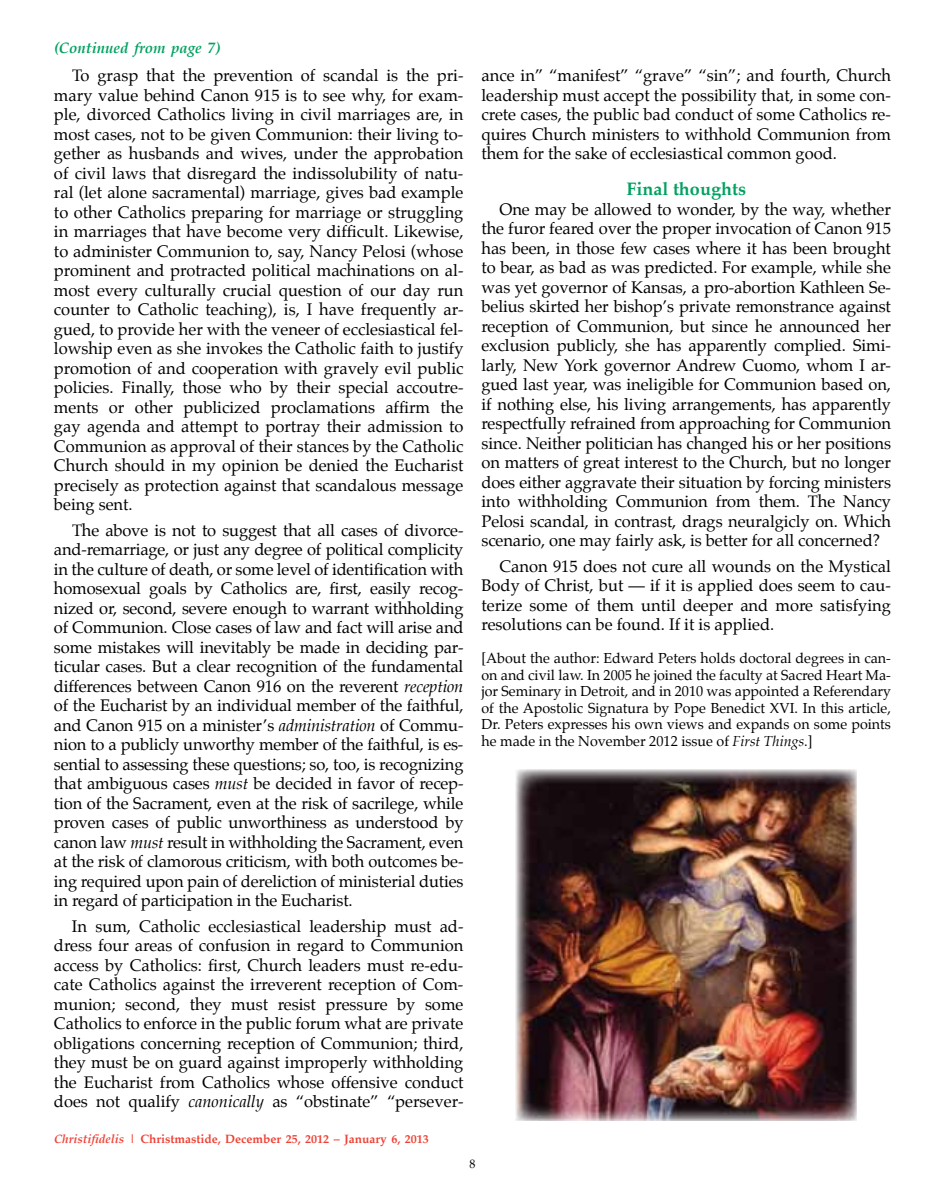
<style>
.page{position:relative;width:945px;height:1188px;background:#fff}
.page>*{position:absolute;margin:0;border:0;box-sizing:border-box;transform-origin:0 0}
.t1{font:700 18px "Palatino";color:#00a160}
.t2{font:16.5px/19.5px "Palatino";color:#000;text-align:justify}
.t3{font:italic 700 15px "Palatino";color:#00a160}
.t4{font:14.25px/16.5px "Palatino";color:#000;text-align:justify}
.t5{font:700 12px "Palatino";color:#ef4135}
.t6{font:12px "Palatino";color:#000}
.s1{font-style:italic}
</style>
<div class="page">
<img style="left:516px;top:769px;width:341px;height:351px">
<p class="t3" style="left:54px;top:39px;width:168px">(Continued from page 7)</p>
<p class="t2" style="left:54px;top:67px;width:411px;text-indent:18px">To grasp that the prevention of scandal is the pri&shy;mary value behind Canon 915 is to see why, for exam&shy;ple, divorced Catholics living in civil marriages are, in most cases, not to be given Communion: their living to&shy;gether as husbands and wives, under the approbation of civil laws that disregard the indissolubility of natu&shy;ral (let alone sacramental) marriage, gives bad example to other Catholics preparing for marriage or struggling in marriages that have become very difficult. Likewise, to administer Communion to, say, Nancy Pelosi (whose prominent and protracted political machinations on al&shy;most every culturally crucial question of our day run counter to Catholic teaching), is, I have frequently ar&shy;gued, to provide her with the veneer of ecclesiastical fel&shy;lowship even as she invokes the Catholic faith to justify promotion of and cooperation with gravely evil public policies. Finally, those who by their special accoutre&shy;ments or other publicized proclamations affirm the gay agenda and attempt to portray their admission to Communion as approval of their stances by the Catholic Church should in my opinion be denied the Eucharist precisely as protection against that scandalous message being sent.</p>
<p class="t2" style="left:54px;top:522px;width:411px;text-indent:18px">The above is not to suggest that all cases of divorce&shy;and-remarriage, or just any degree of political complicity in the culture of death, or some level of identification with homosexual goals by Catholics are, first, easily recog&shy;nized or, second, severe enough to warrant withholding of Communion. Close cases of law and fact will arise and some mistakes will inevitably be made in deciding par&shy;ticular cases. But a clear recognition of the fundamental differences between Canon 916 on the reverent <span class="s1">reception </span>of the Eucharist by an individual member of the faithful, and Canon 915 on a minister’s <span class="s1">administration</span> of Commu&shy;nion to a publicly unworthy member of the faithful, is es&shy;sential to assessing these questions; so, too, is recognizing that ambiguous cases <span class="s1">must</span> be decided in favor of recep&shy;tion of the Sacrament, even at the risk of sacrilege, while proven cases of public unworthiness as understood by canon law <span class="s1">must</span> result in withholding the Sacrament, even at the risk of clamorous criticism, with both outcomes be&shy;ing required upon pain of dereliction of ministerial duties in regard of participation in the Eucharist.</p>
<p class="t2" style="left:54px;top:918px;width:411px;text-indent:18px">In sum, Catholic ecclesiastical leadership must ad&shy;dress four areas of confusion in regard to Communion access by Catholics: first, Church leaders must re-edu&shy;cate Catholics against the irreverent reception of Com&shy;munion; second, they must resist pressure by some Catholics to enforce in the public forum what are private obligations concerning reception of Communion; third, they must be on guard against improperly withholding the Eucharist from Catholics whose offensive conduct does not qualify <span class="s1">canonically</span> as “obstinate” “persever-</p>
<p class="t5" style="left:54px;top:1129px;width:376px"><span class="s1">Christifidelis</span> | Christmastide, December 25, 2012 – January 6, 2013</p>
<p class="t2" style="left:481px;top:67px;width:411px">ance in” “manifest” “grave” “sin”; and fourth, Church leadership must accept the possibility that, in some con&shy;crete cases, the public bad conduct of some Catholics re&shy;quires Church ministers to withhold Communion from them for the sake of ecclesiastical common good.</p>
<p class="t1" style="left:627px;top:174px;width:121px">Final thoughts</p>
<p class="t2" style="left:481px;top:201px;width:411px;text-indent:18px">One may be allowed to wonder, by the way, whether the furor feared over the proper invocation of Canon 915 has been, in those few cases where it has been brought to bear, as bad as was predicted. For example, while she was yet governor of Kansas, a pro-abortion Kathleen Se&shy;belius skirted her bishop’s private remonstrance against reception of Communion, but since he announced her exclusion publicly, she has apparently complied. Simi&shy;larly, New York governor Andrew Cuomo, whom I ar&shy;gued last year, was ineligible for Communion based on, if nothing else, his living arrangements, has apparently respectfully refrained from approaching for Communion since. Neither politician has changed his or her positions on matters of great interest to the Church, but no longer does either aggravate their situation by forcing ministers into withholding Communion from them. The Nancy Pelosi scandal, in contrast, drags neuralgicly on. Which scenario, one may fairly ask, is better for all concerned?</p>
<p class="t2" style="left:481px;top:558px;width:411px;text-indent:18px">Canon 915 does not cure all wounds on the Mystical Body of Christ, but — if it is applied does seem to cau&shy;terize some of them until deeper and more satisfying resolutions can be found. If it is applied.</p>
<p class="t4" style="left:482px;top:651px;width:411px">[About the author: Edward Peters holds doctoral degrees in can&shy;on and civil law. In 2005 he joined the faculty at Sacred Heart Ma&shy;jor Seminary in Detroit, and in 2010 was appointed a Referendary of the Apostolic Signatura by Pope Benedict XVI. In this article, Dr. Peters expresses his own views and expands on some points he made in the November 2012 issue of <span class="s1">First Things</span>.]</p>
<p class="t6" style="left:469px;top:1156px;width:7px">8</p>
</div>
